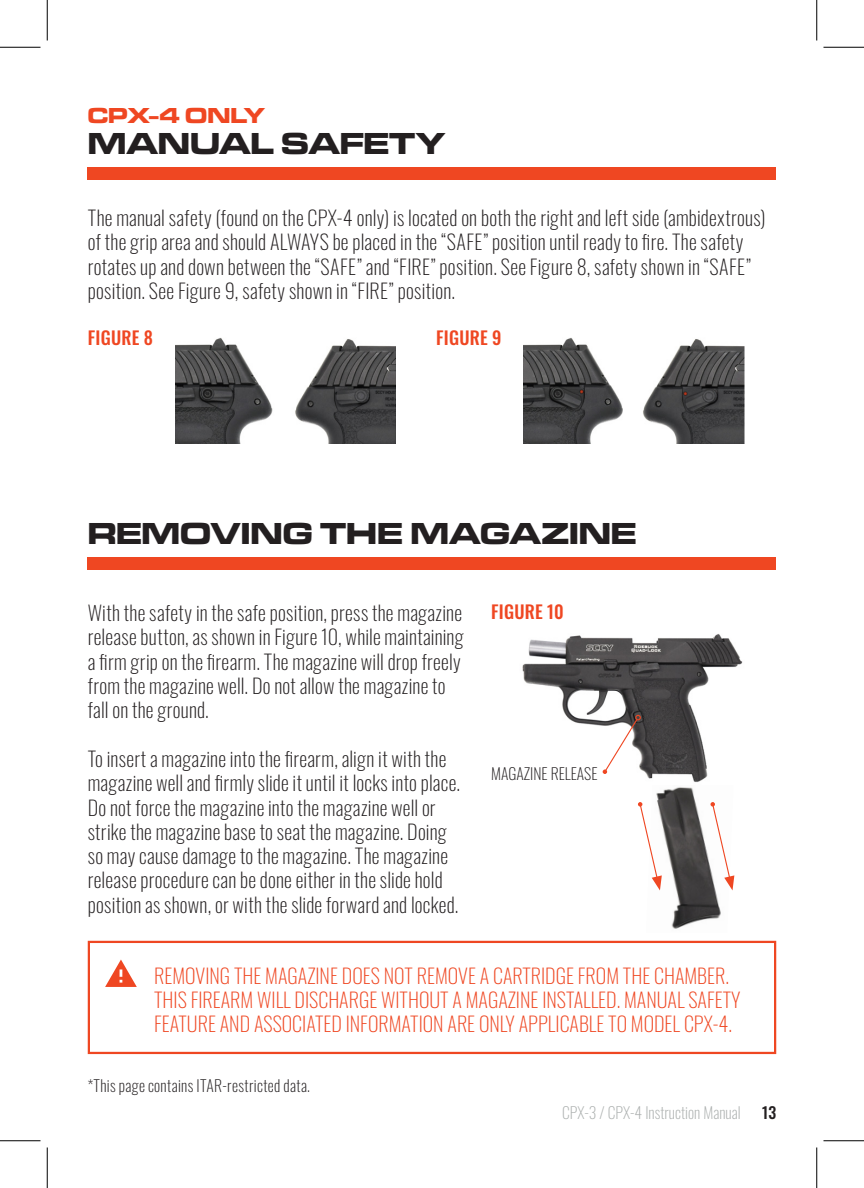
<style>
.page{position:relative;width:864px;height:1188px;background:#fff}
.page>*{position:absolute;margin:0;border:0;box-sizing:border-box;transform-origin:0 0}
.Common_Text{font:700 31.5px "Microgramma Ext D";color:#231f20}
.Common_Text-2{font:700 22.5px "Microgramma Ext D";letter-spacing:.005em;color:#ef4722}
.Common_Text-3{font:200 20.25px/24.3px "Oswald";letter-spacing:.01em;color:#231f20}
.Common_Text-4{font:200 20.25px/24.3px "Oswald";color:#ef4722}
.t1{font:500 18px "Oswald";letter-spacing:.015em;color:#ef4722}
.Common_Text-5{font:200 15.75px "Oswald";letter-spacing:.025em;color:#231f20}
.t2{font:200 15.75px "Oswald";color:#abafae}
.Diagram_Text{font:200 15.75px "Oswald";color:#231f20}
.t3{font:500 15.75px "Oswald";color:#231f20}
</style>
<div class="page">
<div style="left:88px;top:167px;width:688px;height:13px;background:#ef4722"></div>
<div style="left:88px;top:557px;width:688px;height:13px;background:#ef4722"></div>
<div style="left:88px;top:941px;width:688px;height:113px;border:2px solid #ef4722"></div>
<svg style="left:105px;top:960px;width:32px;height:27px"></svg>
<img style="left:175px;top:338px;width:221px;height:105px">
<img style="left:524px;top:338px;width:220px;height:105px">
<img style="left:522px;top:634px;width:221px;height:148px">
<svg style="left:603px;top:715px;width:38px;height:59px"></svg>
<img style="left:656px;top:787px;width:77px;height:142px">
<svg style="left:711px;top:802px;width:23px;height:88px"></svg>
<svg style="left:638px;top:802px;width:24px;height:88px"></svg>
<hr style="left:0;top:47px;width:40px;height:1px;background:#000">
<hr style="left:824px;top:47px;width:40px;height:1px;background:#000">
<hr style="left:0;top:1140px;width:40px;height:1px;background:#000">
<hr style="left:824px;top:1140px;width:40px;height:1px;background:#000">
<hr style="left:47px;top:0;width:1px;height:40px;background:#000">
<hr style="left:47px;top:1148px;width:1px;height:40px;background:#000">
<hr style="left:816px;top:0;width:1px;height:40px;background:#000">
<hr style="left:816px;top:1148px;width:1px;height:40px;background:#000">
<p class="Common_Text-2" style="left:88px;top:100px;width:178px">CPX-4 ONLY</p>
<p class="Common_Text" style="left:88px;top:122px;width:359px">MANUAL SAFETY</p>
<p class="Common_Text-3" style="left:88px;top:203px;width:679px">The manual safety (found on the CPX-4 only) is located on both the right and left side (ambidextrous) of the grip area and should ALWAYS be placed in the “SAFE” position until ready to fire. The safety rotates up and down between the “SAFE” and “FIRE” position. See Figure 8, safety shown in “SAFE” position. See Figure 9, safety shown in “FIRE” position.</p>
<p class="t1" style="left:88px;top:328px;width:67px">FIGURE 8</p>
<p class="t1" style="left:436px;top:328px;width:67px">FIGURE 9</p>
<p class="Common_Text" style="left:88px;top:512px;width:550px">REMOVING THE MAGAZINE</p>
<p class="Common_Text-3" style="left:88px;top:598px;width:377px">With the safety in the safe position, press the magazine release button, as shown in Figure 10, while maintaining a firm grip on the firearm. The magazine will drop freely from the magazine well. Do not allow the magazine to fall on the ground.</p>
<p class="Common_Text-3" style="left:88px;top:744px;width:374px">To insert a magazine into the firearm, align it with the magazine well and firmly slide it until it locks into place.<br>Do not force the magazine into the magazine well or strike the magazine base to seat the magazine. Doing so may cause damage to the magazine. The magazine release procedure can be done either in the slide hold position as shown, or with the slide forward and locked.</p>
<p class="t1" style="left:491px;top:602px;width:74px">FIGURE 10</p>
<p class="Diagram_Text" style="left:491px;top:759px;width:108px">MAGAZINE RELEASE</p>
<p class="Common_Text-4" style="left:154px;top:961px;width:588px">REMOVING THE MAGAZINE DOES NOT REMOVE A CARTRIDGE FROM THE CHAMBER.<br>THIS FIREARM WILL DISCHARGE WITHOUT A MAGAZINE INSTALLED. MANUAL SAFETY<br>FEATURE AND ASSOCIATED INFORMATION ARE ONLY APPLICABLE TO MODEL CPX-4.</p>
<p class="Common_Text-5" style="left:88px;top:1072px;width:224px">*This page contains ITAR-restricted data.</p>
<p class="t2" style="left:562px;top:1099px;width:180px">CPX-3 / CPX-4 Instruction Manual</p>
<p class="t3" style="left:762px;top:1104px;width:16px">13</p>
</div>
